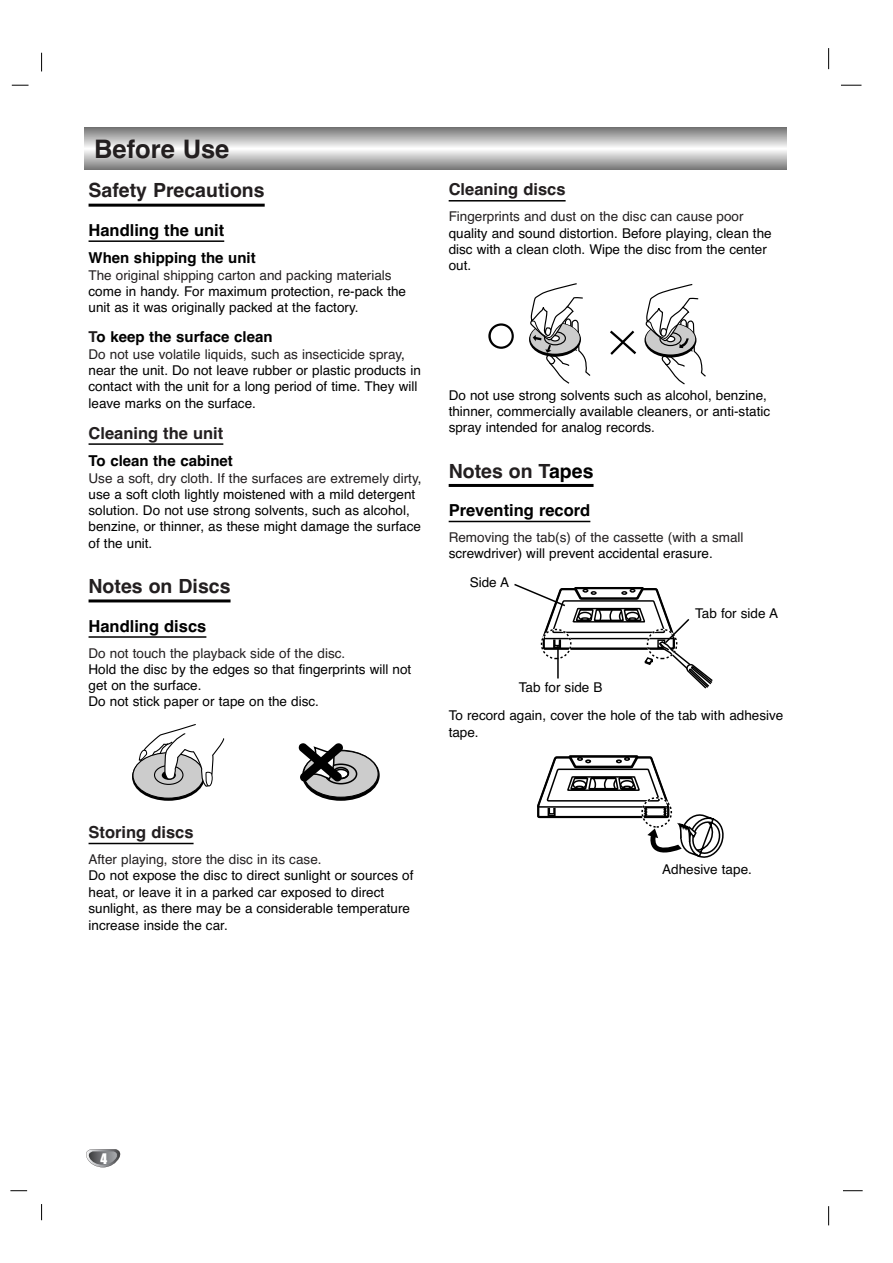
<style>
.page{position:relative;width:893px;height:1263px;background:#fff}
.page>*{position:absolute;margin:0;border:0;box-sizing:border-box;transform-origin:0 0}
.t1{font:700 25.5px "Helvetica";color:#231f20}
.t2{font:700 19.5px "Helvetica";color:#231f20}
.t3{font:700 16.5px "Helvetica";color:#000}
.t4{font:700 16.5px "Helvetica";color:#231f20}
.t5{font:700 15px "Helvetica";color:#000}
.t6{font:13.5px/16.2px "Helvetica";color:#000}
.t7{font:13.5px "Helvetica";color:#231f20}
.t8{font:13.5px "Impact";color:#fff}
.s1{color:#231f20}
.s2{color:#000}
</style>
<div class="page">
<svg style="left:41px;top:53px;width:1px;height:18px"></svg>
<svg style="left:12px;top:85px;width:17px;height:1px"></svg>
<svg style="left:828px;top:48px;width:1px;height:21px"></svg>
<svg style="left:841px;top:85px;width:20px;height:1px"></svg>
<svg style="left:843px;top:1190px;width:19px;height:1px"></svg>
<svg style="left:828px;top:1206px;width:1px;height:19px"></svg>
<svg style="left:41px;top:1204px;width:1px;height:16px"></svg>
<svg style="left:10px;top:1190px;width:17px;height:1px"></svg>
<div style="left:84px;top:128px;width:702px;height:42px;background:#747474"></div>
<div style="left:84px;top:129px;width:702px;height:40px;background:#7b7b7b"></div>
<div style="left:84px;top:130px;width:702px;height:38px;background:#828282"></div>
<div style="left:84px;top:131px;width:702px;height:36px;background:#898989"></div>
<div style="left:84px;top:132px;width:702px;height:34px;background:#8f8f8f"></div>
<div style="left:84px;top:133px;width:702px;height:32px;background:#969696"></div>
<div style="left:84px;top:134px;width:702px;height:30px;background:#9d9d9d"></div>
<div style="left:84px;top:135px;width:702px;height:28px;background:#a4a4a4"></div>
<div style="left:84px;top:136px;width:702px;height:26px;background:#ababab"></div>
<div style="left:84px;top:137px;width:702px;height:24px;background:#b1b1b1"></div>
<div style="left:84px;top:138px;width:702px;height:22px;background:#b7b7b7"></div>
<div style="left:84px;top:139px;width:702px;height:20px;background:#bebebe"></div>
<div style="left:84px;top:140px;width:702px;height:18px;background:#c5c5c5"></div>
<div style="left:84px;top:141px;width:702px;height:16px;background:#ccc"></div>
<div style="left:84px;top:142px;width:702px;height:14px;background:#d3d3d3"></div>
<div style="left:84px;top:143px;width:702px;height:12px;background:#d9d9d9"></div>
<div style="left:84px;top:144px;width:702px;height:10px;background:#e0e0e0"></div>
<div style="left:84px;top:145px;width:702px;height:8px;background:#e7e7e7"></div>
<div style="left:84px;top:146px;width:702px;height:6px;background:#eee"></div>
<hr style="left:84px;top:147px;width:702px;height:4px;background:#f5f5f5">
<hr style="left:84px;top:148px;width:702px;height:1px;background:#fdfdfd">
<hr style="left:84px;top:149px;width:702px;height:1px;background:#fff">
<svg style="left:86px;top:1149px;width:35px;height:18px"></svg>
<hr style="left:89px;top:204px;width:176px;height:3px;background:#000">
<hr style="left:89px;top:240px;width:135px;height:2px;background:#000">
<hr style="left:89px;top:443px;width:134px;height:2px;background:#000">
<hr style="left:89px;top:599px;width:141px;height:3px;background:#000">
<hr style="left:89px;top:636px;width:117px;height:2px;background:#000">
<hr style="left:89px;top:843px;width:104px;height:1px;background:#000">
<hr style="left:448px;top:200px;width:117px;height:2px;background:#000">
<hr style="left:448px;top:484px;width:145px;height:3px;background:#000">
<hr style="left:448px;top:521px;width:142px;height:1px;background:#000">
<svg style="left:132px;top:753px;width:73px;height:48px"></svg>
<svg style="left:132px;top:752px;width:72px;height:47px"></svg>
<svg style="left:139px;top:724px;width:86px;height:63px"></svg>
<svg style="left:302px;top:750px;width:77px;height:51px"></svg>
<div style="left:303px;top:750px;width:75px;height:48px;background:#ccc;border:1px solid #000;border-radius:50%"></div>
<div style="left:324px;top:763px;width:33px;height:21px;border:2px solid #000;border-radius:50%"></div>
<div style="left:333px;top:769px;width:16px;height:10px;background:#fff;border:2px solid #000;border-radius:50%"></div>
<div style="left:332px;top:767px;width:17px;height:12px;border:2px solid #000;border-radius:50%"></div>
<svg style="left:298px;top:743px;width:45px;height:39px"></svg>
<svg style="left:529px;top:283px;width:62px;height:101px"></svg>
<svg style="left:488px;top:323px;width:26px;height:26px"></svg>
<svg style="left:610px;top:331px;width:26px;height:24px"></svg>
<svg style="left:645px;top:284px;width:61px;height:101px"></svg>
<svg style="left:514px;top:583px;width:199px;height:106px"></svg>
<svg style="left:537px;top:755px;width:187px;height:103px"></svg>
<h1 class="t1" style="left:94px;top:140px;width:137px">Before Use</h1>
<h2 class="t2" style="left:89px;top:183px;width:178px">Safety Precautions</h2>
<p class="t3" style="left:89px;top:224px;width:137px">Handling the unit</p>
<p class="t5" style="left:89px;top:252px;width:169px">When shipping the unit</p>
<p class="t7" style="left:89px;top:270px;width:304px">The original shipping carton and packing materials</p>
<p class="t6" style="left:89px;top:284px;width:319px">come in handy. For maximum protection, re-pack the unit as it was originally packed at the factory.</p>
<p class="t5" style="left:89px;top:331px;width:185px"><span class="s1">T</span>o keep the surface clean</p>
<p class="t6" style="left:89px;top:347px;width:334px"><span class="s1">Do not use volatile liquids, such as insecticide spray</span>, near the unit. Do not leave rubber or plastic products in contact with the unit for a long period of time. They will leave marks on the surface.</p>
<p class="t4" style="left:89px;top:427px;width:136px">Cleaning the unit</p>
<p class="t5" style="left:89px;top:455px;width:146px">To clean the cabinet</p>
<p class="t6" style="left:89px;top:471px;width:334px"><span class="s1">Use a soft, dry cloth. If the surfaces are extremely dirty</span>, use a soft cloth lightly moistened with a mild detergent solution. Do not use strong solvents, such as alcohol, benzine, or thinner, as these might damage the surface of the unit.</p>
<h2 class="t2" style="left:89px;top:579px;width:143px">Notes on Discs</h2>
<p class="t3" style="left:89px;top:620px;width:119px">Handling discs</p>
<p class="t7" style="left:89px;top:648px;width:258px">Do not touch the playback side of the disc.</p>
<p class="t6" style="left:89px;top:662px;width:324px">Hold the disc by the edges so that fingerprints will not get on the surface.<br>Do not stick paper or tape on the disc.</p>
<p class="t4" style="left:448px;top:183px;width:118px">Cleaning discs</p>
<p class="t7" style="left:448px;top:212px;width:296px">Fingerprints and dust on the disc can cause poor</p>
<p class="t6" style="left:448px;top:226px;width:324px">quality and sound distortion. Before playing, clean the disc with a clean cloth. Wipe the disc from the center out.</p>
<p class="t6" style="left:448px;top:388px;width:323px">Do not use strong solvents such as alcohol, benzine, thinner, commercially available cleaners, or anti-static spray intended for analog records.</p>
<h2 class="t2" style="left:448px;top:464px;width:146px">Notes on T<span class="s2">apes</span></h2>
<p class="t3" style="left:448px;top:504px;width:143px">Preventing record</p>
<p class="t7" style="left:448px;top:532px;width:296px">Removing the tab(s) of the cassette (with a small</p>
<p class="t6" style="left:448px;top:547px;width:265px">screwdriver) will prevent accidental erasure.</p>
<p class="t6" style="left:469px;top:576px;width:41px">Side A</p>
<p class="t6" style="left:519px;top:680px;width:85px">Tab for side B</p>
<p class="t6" style="left:695px;top:607px;width:84px">Tab for side A</p>
<p class="t6" style="left:448px;top:709px;width:336px">To record again, cover the hole of the tab with adhesive tape.</p>
<p class="t4" style="left:89px;top:826px;width:106px">Storing discs</p>
<p class="t7" style="left:89px;top:854px;width:234px">After playing, store the disc in its case.</p>
<p class="t6" style="left:89px;top:869px;width:326px">Do not expose the disc to direct sunlight or sources of heat, or leave it in a parked car exposed to direct sunlight, as there may be a considerable temperature increase inside the car.</p>
<p class="t6" style="left:662px;top:862px;width:91px">Adhesive tape.</p>
<p class="t8" style="left:100px;top:1154px;width:8px">4</p>
</div>
